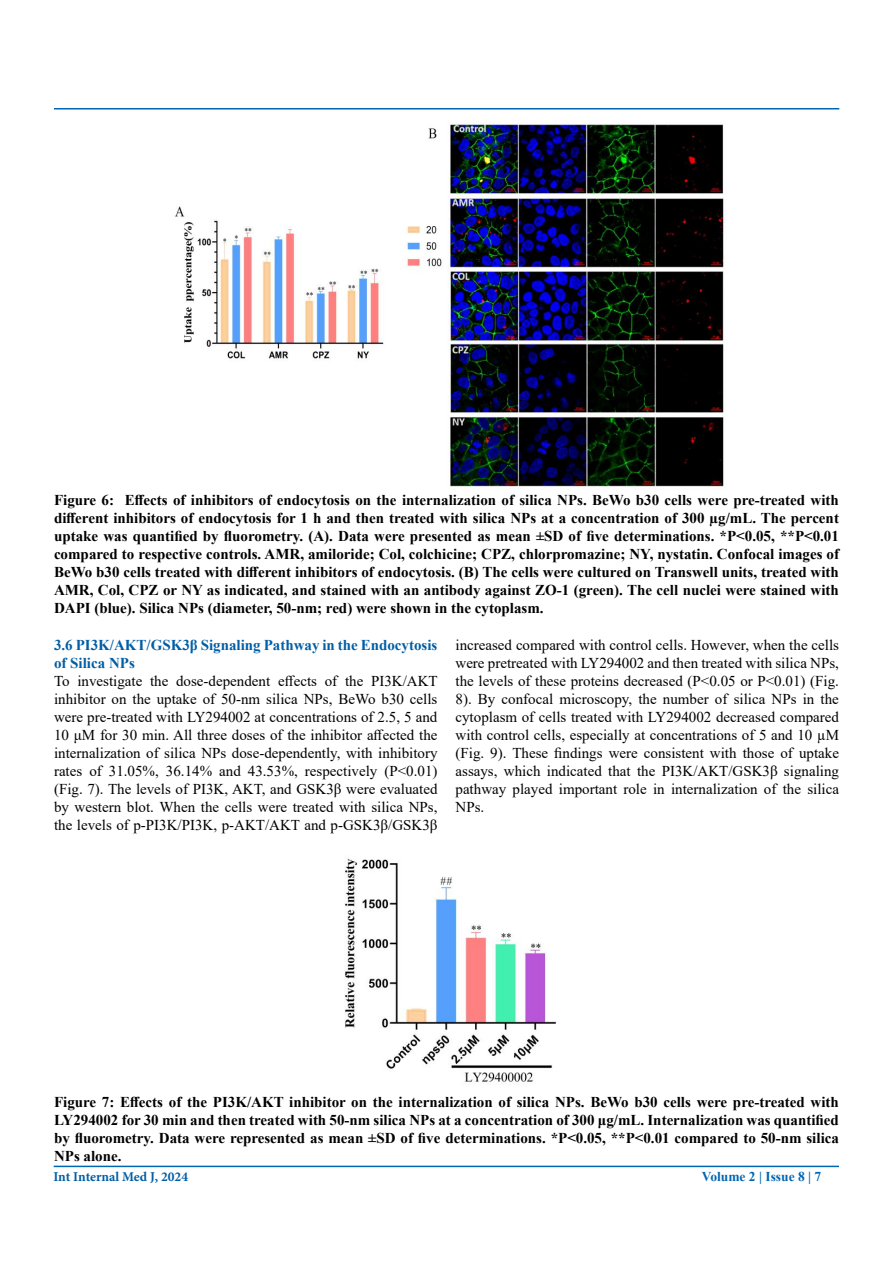
<style>
.page{position:relative;width:893px;height:1263px;background:#fff}
.page>*{position:absolute;margin:0;border:0;box-sizing:border-box;transform-origin:0 0}
.t1{font:700 18px "Times New Roman";color:#000}
.t2{font:700 16.05px "Times New Roman";color:#000}
.t3{font:700 15px/18px "Times New Roman";color:#000;text-align:justify}
.t4{font:15px/18px "Times New Roman";color:#000;text-align:justify}
.t5{font:700 15px/18px "Times New Roman";color:#005ea5}
.t6{font:700 13.5px "Minion Pro";letter-spacing:-.005em;color:#005ea5}
.t7{font:700 13.5px "Times New Roman";color:#0066b3}
</style>
<div class="page">
<hr style="left:54px;top:1166px;width:785px;height:1px;background:#0066b3">
<hr style="left:54px;top:108px;width:785px;height:2px;background:#0066b3">
<img style="left:175px;top:121px;width:550px;height:369px">
<img style="left:345px;top:858px;width:211px;height:224px">
<svg style="left:426px;top:1015px;width:11px;height:7px"></svg>
<p class="t3" style="left:54px;top:491px;width:786px">Figure 6: Effects of inhibitors of endocytosis on the internalization of silica NPs. BeWo b30 cells were pre-treated with different inhibitors of endocytosis for 1 h and then treated with silica NPs at a concentration of 300 µg/mL. The percent uptake was quantified by fluorometry. (A). Data were presented as mean ±SD of five determinations. *P&lt;0.05, **P&lt;0.01 compared to respective controls. AMR, amiloride; Col, colchicine; CPZ, chlorpromazine; NY, nystatin. Confocal images of BeWo b30 cells treated with different inhibitors of endocytosis. (B) The cells were cultured on Transwell units, treated with AMR, Col, CPZ or NY as indicated, and stained with an antibody against ZO-1 (green). The cell nuclei were stained with DAPI (blue). Silica NPs (diameter, 50-nm; red) were shown in the cytoplasm.</p>
<p class="t5" style="left:54px;top:635px;width:385px">3.6 PI3K/AKT/GSK3β Signaling Pathway in the Endocytosis of Silica NPs</p>
<p class="t4" style="left:54px;top:671px;width:385px">To investigate the dose-dependent effects of the PI3K/AKT inhibitor on the uptake of 50-nm silica NPs, BeWo b30 cells were pre-treated with LY294002 at concentrations of 2.5, 5 and 10 μM for 30 min. All three doses of the inhibitor affected the internalization of silica NPs dose-dependently, with inhibitory rates of 31.05%, 36.14% and 43.53%, respectively (P&lt;0.01) (Fig. 7). The levels of PI3K, AKT, and GSK3β were evaluated by western blot. When the cells were treated with silica NPs, the levels of p-PI3K/PI3K, p-AKT/AKT and p-GSK3β/GSK3β</p>
<p class="t2" style="left:411px;top:521px;width:44px">Fig. 6.</p>
<p class="t4" style="left:455px;top:636px;width:385px">increased compared with control cells. However, when the cells were pretreated with LY294002 and then treated with silica NPs, the levels of these proteins decreased (P&lt;0.05 or P&lt;0.01) (Fig.<br>8). By confocal microscopy, the number of silica NPs in the cytoplasm of cells treated with LY294002 decreased compared with control cells, especially at concentrations of 5 and 10 µM (Fig. 9). These findings were consistent with those of uptake assays, which indicated that the PI3K/AKT/GSK3β signaling pathway played important role in internalization of the silica NPs.</p>
<p class="t3" style="left:54px;top:1093px;width:786px">Figure 7: Effects of the PI3K/AKT inhibitor on the internalization of silica NPs. BeWo b30 cells were pre-treated with LY294002 for 30 min and then treated with 50-nm silica NPs at a concentration of 300 μg/mL. Internalization was quantified by fluorometry. Data were represented as mean ±SD of five determinations. *P&lt;0.05, **P&lt;0.01 compared to 50-nm silica NPs alone.</p>
<p class="t1" style="left:423px;top:1102px;width:49px">Fig. 7.</p>
<p class="t6" style="left:53px;top:1167px;width:136px">Int Internal Med J, 2024</p>
<p class="t7" style="left:702px;top:1166px;width:121px">Volume 2 | Issue 8 | 7</p>
</div>
